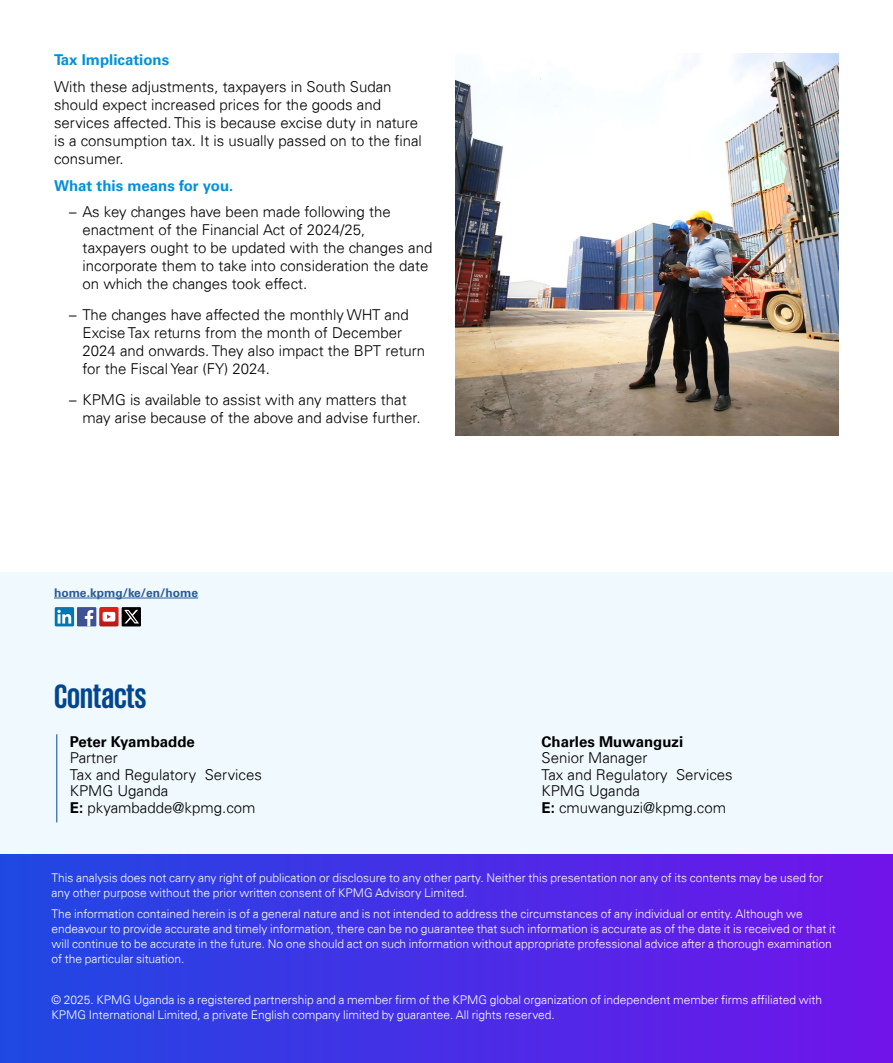
<style>
.page{position:relative;width:893px;height:1063px;background:#fff}
.page>*{position:absolute;margin:0;border:0;box-sizing:border-box;transform-origin:0 0}
.t1{font:700 34.5px "KPMG";letter-spacing:-.005em;color:#004690}
.t2{font:300 15px/18px "Univers 45";color:#000}
.t3{font:700 15px "Univers 65";color:#0091da}
.t4{font:700 15px "Univers 65";color:#000}
.t5{font:300 12px/15px "Univers 45";color:#fff}
.t6{font:700 12px "Univers 65";color:#275b9b}
.s1{font-family:"Univers 65";font-weight:700}
</style>
<div class="page">
<div style="left:0;top:572px;width:893px;height:309px;background:#f0f9fd"></div>
<div style="left:0;top:855px;width:893px;height:208px;background:linear-gradient(to right,#1f48e2,#7114ea)"></div>
<hr style="left:56px;top:734px;width:1px;height:88px;background:#004690">
<div style="left:55px;top:607px;width:19px;height:19px;background:#0076b3"></div>
<svg style="left:57px;top:610px;width:14px;height:14px"></svg>
<div style="left:77px;top:607px;width:19px;height:19px;background:#3e5293"></div>
<svg style="left:85px;top:610px;width:8px;height:16px"></svg>
<svg style="left:99px;top:607px;width:20px;height:19px"></svg>
<div style="left:122px;top:607px;width:19px;height:19px;background:#000"></div>
<hr style="left:54px;top:598px;width:144px;height:1px;background:#275b9b">
<img style="left:124px;top:609px;width:15px;height:15px">
<img style="left:455px;top:54px;width:384px;height:381px">
<p class="t3" style="left:54px;top:51px;width:117px">Tax Implications</p>
<p class="t2" style="left:54px;top:77px;width:369px">With these adjustments, taxpayers in South Sudan should expect increased prices for the goods and services affected. This is because excise duty in nature is a consumption tax. It is usually passed on to the final consumer.</p>
<p class="t3" style="left:54px;top:177px;width:181px">What this means for you.</p>
<p class="t2" style="left:82px;top:203px;width:351px;text-indent:-14px">– As key changes have been made following the enactment of the Financial Act of 2024/25, taxpayers ought to be updated with the changes and incorporate them to take into consideration the date on which the changes took effect.</p>
<p class="t2" style="left:82px;top:306px;width:344px;text-indent:-14px">– The changes have affected the monthly WHT and Excise Tax returns from the month of December 2024 and onwards. They also impact the BPT return for the Fiscal Year (FY) 2024.</p>
<p class="t2" style="left:82px;top:390px;width:340px;text-indent:-14px">– KPMG is available to assist with any matters that may arise because of the above and advise further.</p>
<p class="t6" style="left:54px;top:586px;width:146px">home.kpmg/ke/en/home</p>
<h1 class="t1" style="left:54px;top:679px;width:94px">Contacts</h1>
<p class="t4" style="left:70px;top:733px;width:126px">Peter Kyambadde</p>
<p class="t2" style="left:70px;top:750px;width:194px;line-height:16.5px">Partner<br>Tax and Regulatory Services<br>KPMG Uganda<br><span class="s1">E:</span> pkyambadde@kpmg.com</p>
<p class="t4" style="left:541px;top:733px;width:143px">Charles Muwanguzi</p>
<p class="t2" style="left:541px;top:750px;width:193px;line-height:16.5px">Senior Manager<br>Tax and Regulatory Services<br>KPMG Uganda<br><span class="s1">E:</span> cmuwanguzi@kpmg.com</p>
<p class="t5" style="left:52px;top:870px;width:773px">This analysis does not carry any right of publication or disclosure to any other party. Neither this presentation nor any of its contents may be used for any other purpose without the prior written consent of KPMG Advisory Limited.</p>
<p class="t5" style="left:52px;top:906px;width:786px">The information contained herein is of a general nature and is not intended to address the circumstances of any individual or entity. Although we endeavour to provide accurate and timely information, there can be no guarantee that such information is accurate as of the date it is received or that it will continue to be accurate in the future. No one should act on such information without appropriate professional advice after a thorough examination of the particular situation.</p>
<p class="t5" style="left:52px;top:992px;width:772px">© 2025. KPMG Uganda is a registered partnership and a member firm of the KPMG global organization of independent member firms affiliated with<br>KPMG International Limited, a private English company limited by guarantee. All rights reserved.</p>
</div>
